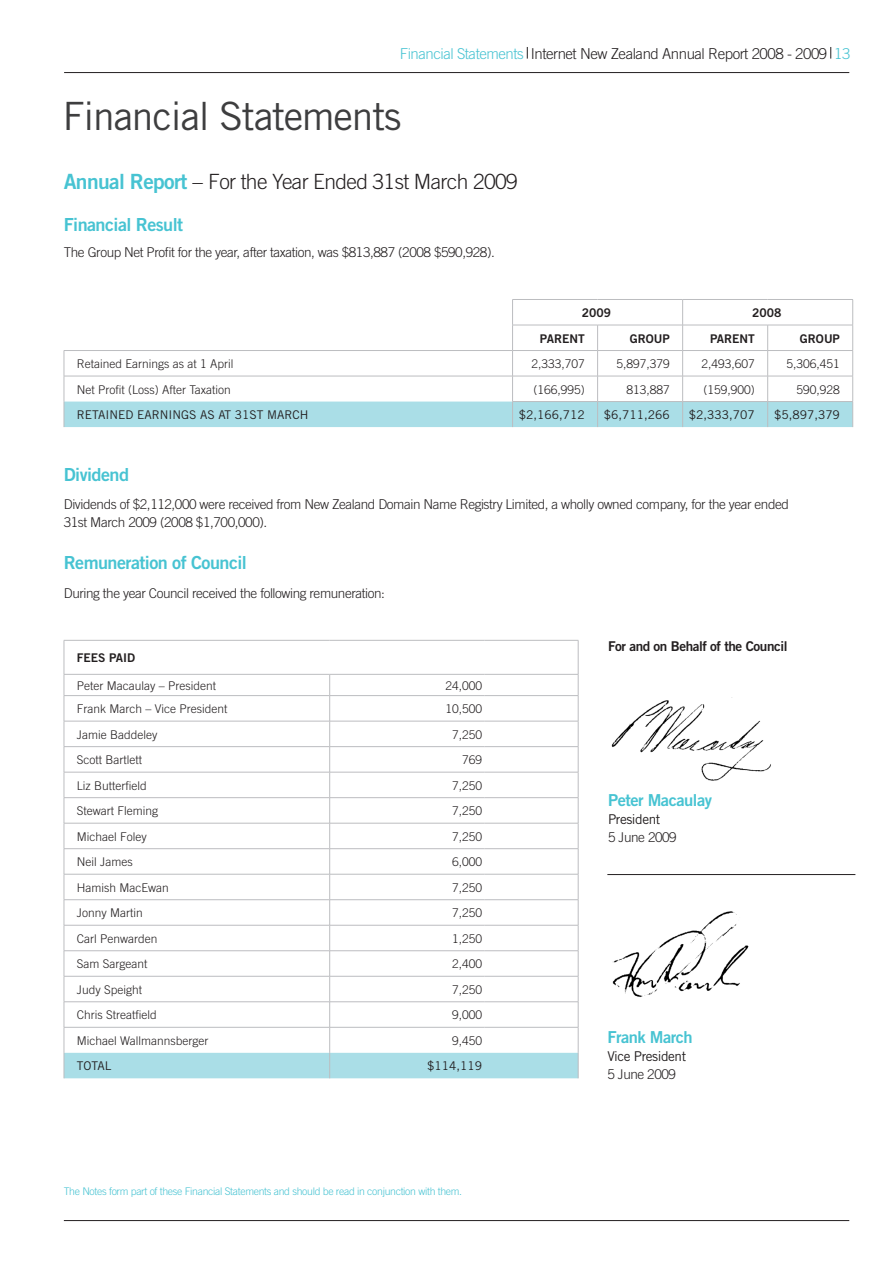
<style>
.page{position:relative;width:893px;height:1263px;background:#fff}
.page>*{position:absolute;margin:0;border:0;box-sizing:border-box;transform-origin:0 0}
.H1_-_black{font:39px "Trade Gothic";letter-spacing:-.03em;color:#3e3e3f}
.Graph__Table_Heading{font:300 21px "Trade Gothic";letter-spacing:-.03em;color:#231f20}
.H2_-_blue{font:18px "Trade Gothic Bold Two";letter-spacing:-.03em;color:#47c3d2}
.t1{font:16.5px "Trade Gothic Bold Two";letter-spacing:-.03em;color:#47c3d2}
.t2{font:300 15px "Trade Gothic";letter-spacing:-.03em;color:#231f20}
.Body_-_black{font:300 13.5px/18px "Trade Gothic";letter-spacing:-.03em;color:#231f20}
.t3{font:13.5px/18px "Trade Gothic";letter-spacing:-.03em;color:#231f20}
.Body_-_black-2{font:13.5px "Trade Gothic Bold Two";letter-spacing:-.03em;color:#231f20}
.Table_body_-_centred{font:300 12px "Trade Gothic";color:#231f20}
.Table_totals{font:12px "Trade Gothic";color:#231f20}
.INTNZ_-_head_black{font:12px "Trade Gothic Bold Two";color:#231f20}
.Table_body___left{font:300 12px "Trade Gothic";color:#231f20}
.Table_headers-_centr{font:12px "Trade Gothic Bold Two";color:#231f20}
.Graph_note_-_white{font:300 10.5px "Trade Gothic";letter-spacing:-.03em;color:#47c3d2}
.s1{color:#47c3d2}
.s2{font-family:"Trade Gothic Bold Two";font-weight:400;color:#47c3d2}
.s3{font-weight:300}
</style>
<div class="page">
<hr style="left:64px;top:72px;width:785px;height:1px;background:#231f20">
<hr style="left:64px;top:1220px;width:785px;height:1px;background:#231f20">
<svg style="left:527px;top:47px;width:1px;height:12px"></svg>
<svg style="left:830px;top:47px;width:1px;height:12px"></svg>
<svg style="left:64px;top:299px;width:789px;height:128px"></svg>
<hr style="left:64px;top:640px;width:266px;height:1px;background:#bcbdc0">
<hr style="left:64px;top:640px;width:1px;height:34px;background:#bcbdc0">
<hr style="left:330px;top:640px;width:154px;height:1px;background:#bcbdc0">
<hr style="left:484px;top:640px;width:94px;height:1px;background:#bcbdc0">
<hr style="left:578px;top:640px;width:1px;height:34px;background:#bcbdc0">
<svg style="left:64px;top:674px;width:515px;height:404px"></svg>
<img style="left:612px;top:911px;width:137px;height:86px">
<img style="left:611px;top:697px;width:160px;height:84px">
<hr style="left:607px;top:874px;width:248px;height:1px;background:#231f20">
<p class="t2" style="left:400px;top:44px;width:452px"><span class="s1">Financial Statements</span> Internet New Zealand Annual Report 2008 - 2009 <span class="s1">13</span></p>
<p class="H1_-_black" style="left:63px;top:93px;width:340px">Financial Statements</p>
<p class="Graph__Table_Heading" style="left:64px;top:169px;width:456px"><span class="s2">Annual Report</span> – For the Year Ended 31st March 2009</p>
<p class="H2_-_blue" style="left:64px;top:213px;width:121px">Financial Result</p>
<p class="Body_-_black" style="left:64px;top:243px;width:433px">The Group Net Profit for the year, after taxation, was $813,887 (2008 $590,928).</p>
<p class="INTNZ_-_head_black" style="left:582px;top:305px;width:31px">2009</p>
<p class="INTNZ_-_head_black" style="left:752px;top:305px;width:31px">2008</p>
<p class="INTNZ_-_head_black" style="left:540px;top:331px;width:16px">Parent</p>
<p class="INTNZ_-_head_black" style="left:630px;top:331px;width:17px">Group</p>
<p class="INTNZ_-_head_black" style="left:710px;top:331px;width:16px">Parent</p>
<p class="INTNZ_-_head_black" style="left:800px;top:331px;width:17px">Group</p>
<p class="Table_body_-_centred" style="left:77px;top:357px;width:158px">Retained Earnings as at 1 April</p>
<p class="Table_body_-_centred" style="left:531px;top:357px;width:55px">2,333,707</p>
<p class="Table_body_-_centred" style="left:616px;top:357px;width:55px">5,897,379</p>
<p class="Table_body_-_centred" style="left:702px;top:357px;width:55px">2,493,607</p>
<p class="Table_body_-_centred" style="left:787px;top:357px;width:55px">5,306,451</p>
<p class="Table_body___left" style="left:77px;top:382px;width:156px">Net Profit (Loss) After Taxation</p>
<p class="Table_body_-_centred" style="left:533px;top:382px;width:53px">(166,995)</p>
<p class="Table_body_-_centred" style="left:626px;top:382px;width:45px">813,887</p>
<p class="Table_body_-_centred" style="left:704px;top:382px;width:53px">(159,900)</p>
<p class="Table_body_-_centred" style="left:797px;top:382px;width:45px">590,928</p>
<p class="Table_totals" style="left:77px;top:407px;width:16px">Retained</p>
<p class="Table_totals" style="left:137px;top:407px;width:16px">Earnings</p>
<p class="Table_totals" style="left:200px;top:407px;width:86px">as at 31st March</p>
<p class="Table_totals" style="left:519px;top:407px;width:67px">$2,166,712</p>
<p class="Table_totals" style="left:604px;top:407px;width:67px">$6,711,266</p>
<p class="Table_totals" style="left:689px;top:407px;width:67px">$2,333,707</p>
<p class="Table_totals" style="left:774px;top:407px;width:67px">$5,897,379</p>
<p class="H2_-_blue" style="left:64px;top:463px;width:67px">Dividend</p>
<p class="Body_-_black" style="left:64px;top:495px;width:727px">Dividends of $2,112,000 were received from New Zealand Domain Name Registry Limited, a wholly owned company, for the year ended<br>31st March 2009 (2008 $1,700,000).</p>
<p class="H2_-_blue" style="left:64px;top:552px;width:185px">Remuneration of Council</p>
<p class="Body_-_black" style="left:64px;top:584px;width:323px">During the year Council received the following remuneration:</p>
<p class="Table_headers-_centr" style="left:77px;top:650px;width:15px">Fees</p>
<p class="Table_headers-_centr" style="left:109px;top:650px;width:8px">paid</p>
<p class="Table_body_-_centred" style="left:77px;top:678px;width:141px">Peter Macaulay – President</p>
<p class="Table_body_-_centred" style="left:445px;top:678px;width:38px">24,000</p>
<p class="Table_body_-_centred" style="left:77px;top:702px;width:152px">Frank March – Vice President</p>
<p class="Table_body_-_centred" style="left:445px;top:702px;width:38px">10,500</p>
<p class="Table_body_-_centred" style="left:77px;top:727px;width:82px">Jamie Baddeley</p>
<p class="Table_body_-_centred" style="left:452px;top:727px;width:32px">7,250</p>
<p class="Table_body_-_centred" style="left:77px;top:753px;width:67px">Scott Bartlett</p>
<p class="Table_body_-_centred" style="left:462px;top:753px;width:22px">769</p>
<p class="Table_body_-_centred" style="left:77px;top:778px;width:72px">Liz Butterfield</p>
<p class="Table_body_-_centred" style="left:452px;top:778px;width:32px">7,250</p>
<p class="Table_body_-_centred" style="left:77px;top:804px;width:83px">Stewart Fleming</p>
<p class="Table_body_-_centred" style="left:452px;top:804px;width:32px">7,250</p>
<p class="Table_body_-_centred" style="left:77px;top:829px;width:71px">Michael Foley</p>
<p class="Table_body_-_centred" style="left:452px;top:829px;width:32px">7,250</p>
<p class="Table_body_-_centred" style="left:77px;top:855px;width:57px">Neil James</p>
<p class="Table_body_-_centred" style="left:452px;top:855px;width:32px">6,000</p>
<p class="Table_body_-_centred" style="left:77px;top:880px;width:94px">Hamish MacEwan</p>
<p class="Table_body_-_centred" style="left:452px;top:880px;width:32px">7,250</p>
<p class="Table_body_-_centred" style="left:77px;top:906px;width:67px">Jonny Martin</p>
<p class="Table_body_-_centred" style="left:452px;top:906px;width:32px">7,250</p>
<p class="Table_body_-_centred" style="left:77px;top:931px;width:82px">Carl Penwarden</p>
<p class="Table_body_-_centred" style="left:452px;top:931px;width:32px">1,250</p>
<p class="Table_body_-_centred" style="left:77px;top:957px;width:72px">Sam Sargeant</p>
<p class="Table_body_-_centred" style="left:452px;top:957px;width:32px">2,400</p>
<p class="Table_body_-_centred" style="left:77px;top:982px;width:67px">Judy Speight</p>
<p class="Table_body_-_centred" style="left:452px;top:982px;width:32px">7,250</p>
<p class="Table_body_-_centred" style="left:77px;top:1008px;width:82px">Chris Streatfield</p>
<p class="Table_body_-_centred" style="left:452px;top:1008px;width:32px">9,000</p>
<p class="Table_body_-_centred" style="left:77px;top:1033px;width:133px">Michael Wallmannsberger</p>
<p class="Table_body_-_centred" style="left:452px;top:1033px;width:32px">9,450</p>
<p class="Table_totals" style="left:77px;top:1059px;width:15px">Total</p>
<p class="Table_totals" style="left:427px;top:1059px;width:56px">$114,119</p>
<p class="Graph_note_-_white" style="left:64px;top:1185px;width:400px">The Notes form part of these Financial Statements and should be read in conjunction with them.</p>
<p class="Body_-_black-2" style="left:608px;top:638px;width:181px">For and on Behalf of the Council</p>
<p class="t1" style="left:608px;top:790px;width:105px">Peter Macaulay</p>
<p class="t3" style="left:608px;top:810px;width:70px">President<br><span class="s3">5 June 2009</span></p>
<p class="t1" style="left:607px;top:1026px;width:87px">Frank March</p>
<p class="t3" style="left:607px;top:1047px;width:80px">Vice President<br><span class="s3">5 June 2009</span></p>
</div>
